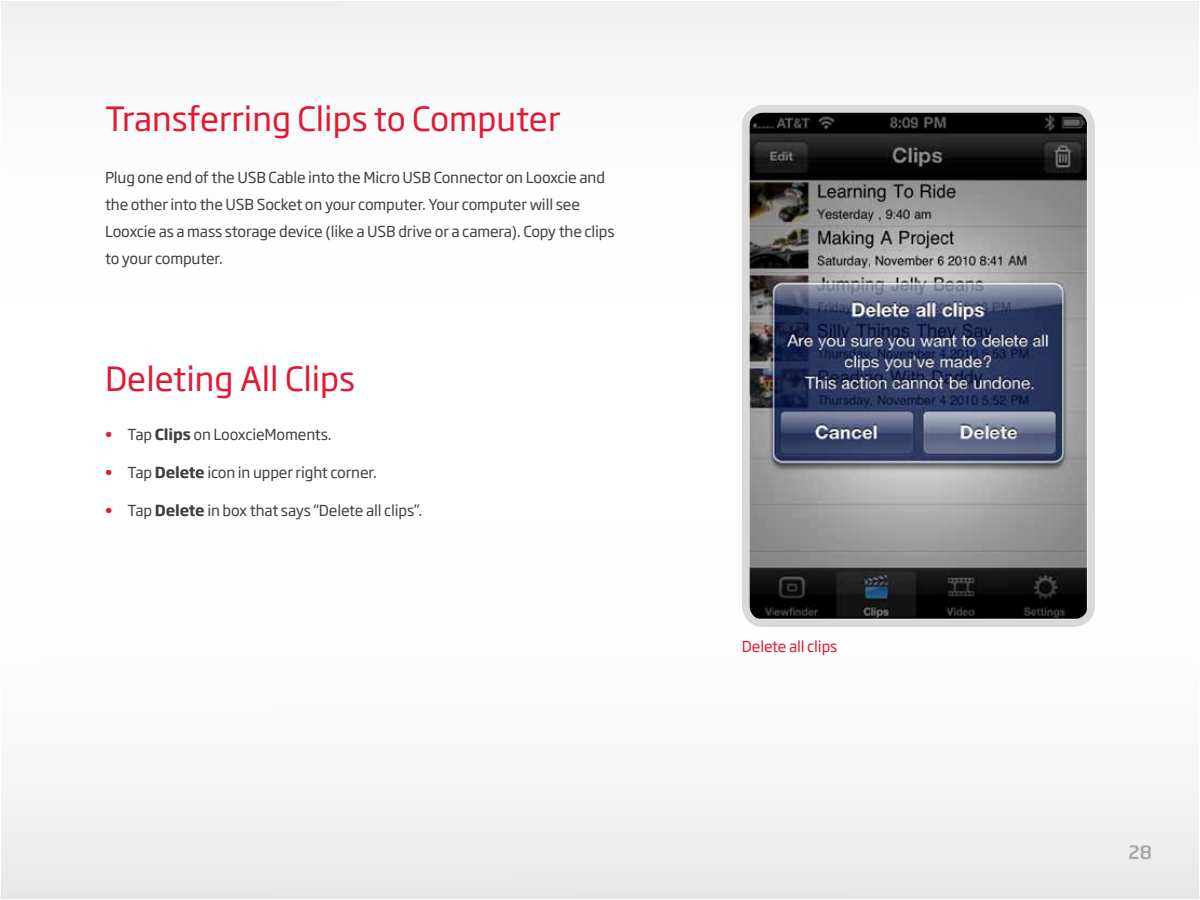
<style>
.page{position:relative;width:1200px;height:900px;background:#fff}
.page>*{position:absolute;margin:0;border:0;box-sizing:border-box;transform-origin:0 0}
.t1{font:33px "Soho Gothic Pro";color:#e31837}
.t2{font:500 18px "Soho Gothic Pro";color:#a6a6a6}
.t3{font:15px/27px "Soho Gothic Pro";letter-spacing:-.01em;color:#404040}
.t4{font:15px "Soho Gothic Pro";letter-spacing:-.01em;color:#e31837}
.s1{color:#e31837}
.s2{font-weight:700}
</style>
<div class="page">
<div style="left:2px;top:2px;width:1196px;height:896px;background:linear-gradient(to bottom,#fefefe,#f7f7f7)"></div>
<img style="left:751px;top:114px;width:335px;height:504px">
<div style="left:742px;top:105px;width:353px;height:522px;border:8px solid #d9d9d9;border-radius:18px"></div>
<h1 class="t1" style="left:105px;top:93px;width:457px">Transferring Clips to Computer</h1>
<p class="t3" style="left:105px;top:163px;width:511px">Plug one end of the USB Cable into the Micro USB Connector on Looxcie and the other into the USB Socket on your computer. Your computer will see Looxcie as a mass storage device (like a USB drive or a camera). Copy the clips to your computer.</p>
<h1 class="t1" style="left:105px;top:353px;width:252px">Deleting All Clips</h1>
<p class="t3" style="left:105px;top:420px;width:228px"><span class="s1">•</span> Tap <span class="s2">Clips</span> on LooxcieMoments.</p>
<p class="t3" style="left:105px;top:458px;width:273px"><span class="s1">•</span> Tap <span class="s2">Delete</span> icon in upper right corner.</p>
<p class="t3" style="left:105px;top:496px;width:319px"><span class="s1">•</span> Tap <span class="s2">Delete</span> in box that says “Delete all clips”.</p>
<p class="t4" style="left:742px;top:635px;width:97px">Delete all clips</p>
<p class="t2" style="left:1129px;top:838px;width:25px">28</p>
</div>
